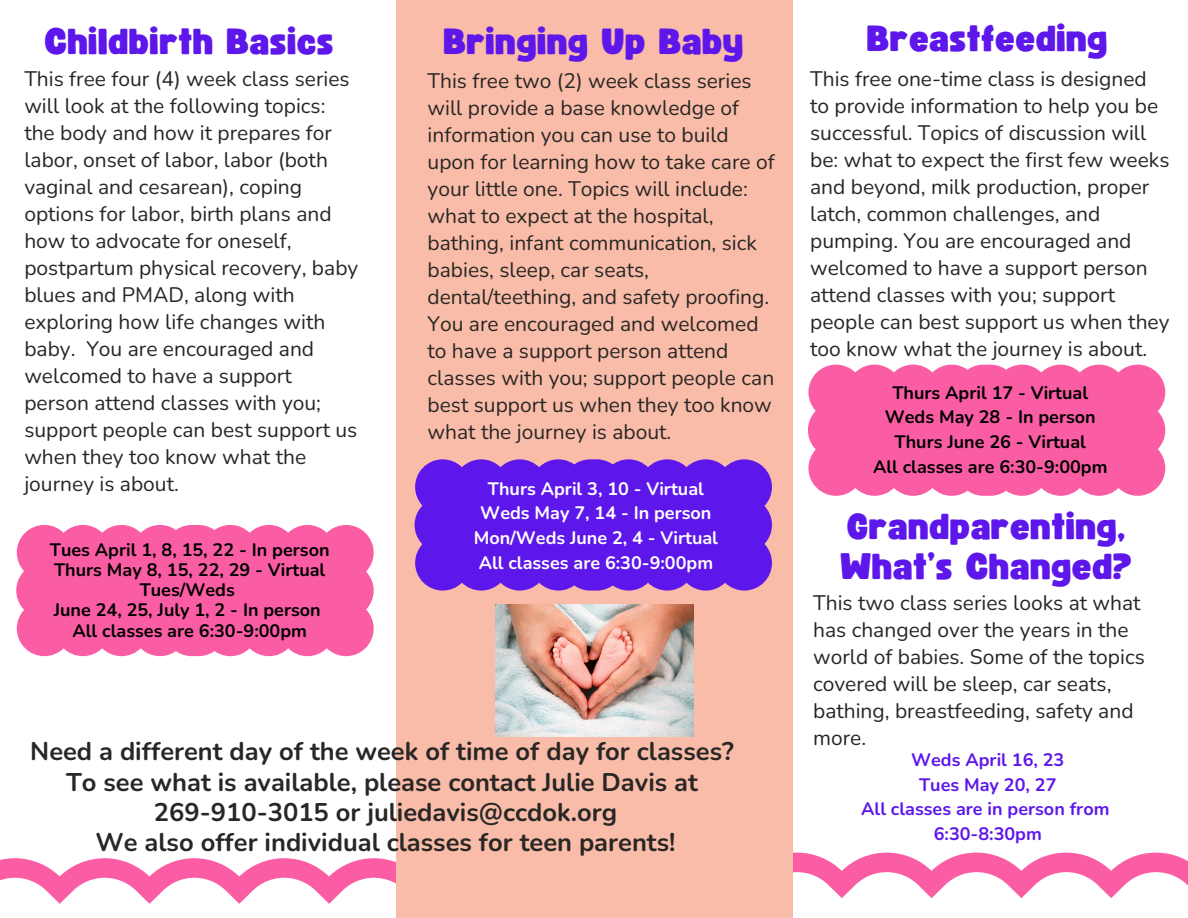
<style>
.page{position:relative;width:1188px;height:918px;background:#fff}
.page>*{position:absolute;margin:0;border:0;box-sizing:border-box;transform-origin:0 0}
.t1{font:36px/39.3px "Funtastic";letter-spacing:.015em;color:#5e17eb}
.t2{font:700 25.5px/30.3px "Nunito";color:#292725;text-align:center}
.t3{font:21px/27px "Nunito";color:#292725}
.t4{font:700 18px "Nunito";color:#000}
.t5{font:700 18px "Nunito";color:#fff}
.t6{font:700 18px "Nunito";color:#5e17eb}
</style>
<div class="page">
<svg style="left:0;top:858px;width:396px;height:46px"></svg>
<svg style="left:792px;top:853px;width:396px;height:65px"></svg>
<div style="left:396px;top:0;width:396px;height:918px;background:#f9bca9"></div>
<div style="left:16px;top:525px;width:358px;height:131px;background:#fb5da5"></div>
<div style="left:415px;top:459px;width:357px;height:132px;background:#5e17eb"></div>
<div style="left:808px;top:365px;width:357px;height:131px;background:#fb5da5"></div>
<img style="left:495px;top:605px;width:198px;height:131px">
<h3 class="t1" style="left:45px;top:24px;width:291px">Childbirth Basics</h3>
<p class="t1" style="left:444px;top:24px;width:301px">Bringing Up Baby</p>
<p class="t1" style="left:868px;top:20px;width:242px">Breastfeeding</p>
<p class="t3" style="left:428px;top:68px;width:349px">This free two (2) week class series will provide a base knowledge of information you can use to build upon for learning how to take care of your little one. Topics will include: what to expect at the hospital, bathing, infant communication, sick babies, sleep, car seats, dental/teething, and safety proofing.<br>You are encouraged and welcomed to have a support person attend classes with you; support people can best support us when they too know what the journey is about.</p>
<p class="t3" style="left:810px;top:65px;width:361px">This free one-time class is designed to provide information to help you be successful. Topics of discussion will be: what to expect the first few weeks and beyond, milk production, proper latch, common challenges, and pumping. You are encouraged and welcomed to have a support person attend classes with you; support people can best support us when they too know what the journey is about.</p>
<h1 class="t3" style="left:24px;top:65px;width:336px">This free four (4) week class series will look at the following topics: the body and how it prepares for labor, onset of labor, labor (both vaginal and cesarean), coping options for labor, birth plans and how to advocate for oneself, postpartum physical recovery, baby blues and PMAD, along with exploring how life changes with baby. You are encouraged and welcomed to have a support person attend classes with you; support people can best support us when they too know what the journey is about.</h1>
<p class="t4" style="left:892px;top:381px;width:197px">Thurs April 17 - Virtual</p>
<h1 class="t4" style="left:885px;top:405px;width:213px">Weds May 28 - In person</h1>
<p class="t4" style="left:895px;top:430px;width:193px">Thurs June 26 - Virtual</p>
<p class="t4" style="left:873px;top:455px;width:236px">All classes are 6:30-9:00pm</p>
<p class="t5" style="left:488px;top:476px;width:218px">Thurs April 3, 10 - Virtual</p>
<p class="t5" style="left:480px;top:501px;width:233px">Weds May 7, 14 - In person</p>
<p class="t5" style="left:474px;top:526px;width:246px">Mon/Weds June 2, 4 - Virtual</p>
<p class="t5" style="left:479px;top:551px;width:236px">All classes are 6:30-9:00pm</p>
<h1 class="t1" style="left:841px;top:509px;width:293px">Grandparenting,<br>What’s Changed?</h1>
<h1 class="t4" style="left:50px;top:537px;width:281px">Tues April 1, 8, 15, 22 - In person</h1>
<h3 class="t4" style="left:54px;top:558px;width:273px">Thurs May 8, 15, 22, 29 - Virtual</h3>
<p class="t4" style="left:140px;top:578px;width:97px">Tues/Weds</p>
<p class="t4" style="left:54px;top:598px;width:269px">June 24, 25, July 1, 2 - In person</p>
<p class="t4" style="left:73px;top:618px;width:236px">All classes are 6:30-9:00pm</p>
<p class="t3" style="left:813px;top:589px;width:333px">This two class series looks at what has changed over the years in the world of babies. Some of the topics covered will be sleep, car seats, bathing, breastfeeding, safety and more.</p>
<h3 class="t2" style="left:30px;top:737px;width:705px">Need a different day of the week of time of day for classes?<br>To see what is available, please contact Julie Davis at 269-910-3015 or juliedavis@ccdok.org<br>We also offer individual classes for teen parents!</h3>
<p class="t6" style="left:911px;top:748px;width:155px">Weds April 16, 23</p>
<p class="t6" style="left:919px;top:773px;width:139px">Tues May 20, 27</p>
<p class="t6" style="left:861px;top:797px;width:250px">All classes are in person from</p>
<p class="t6" style="left:934px;top:822px;width:110px">6:30-8:30pm</p>
</div>
